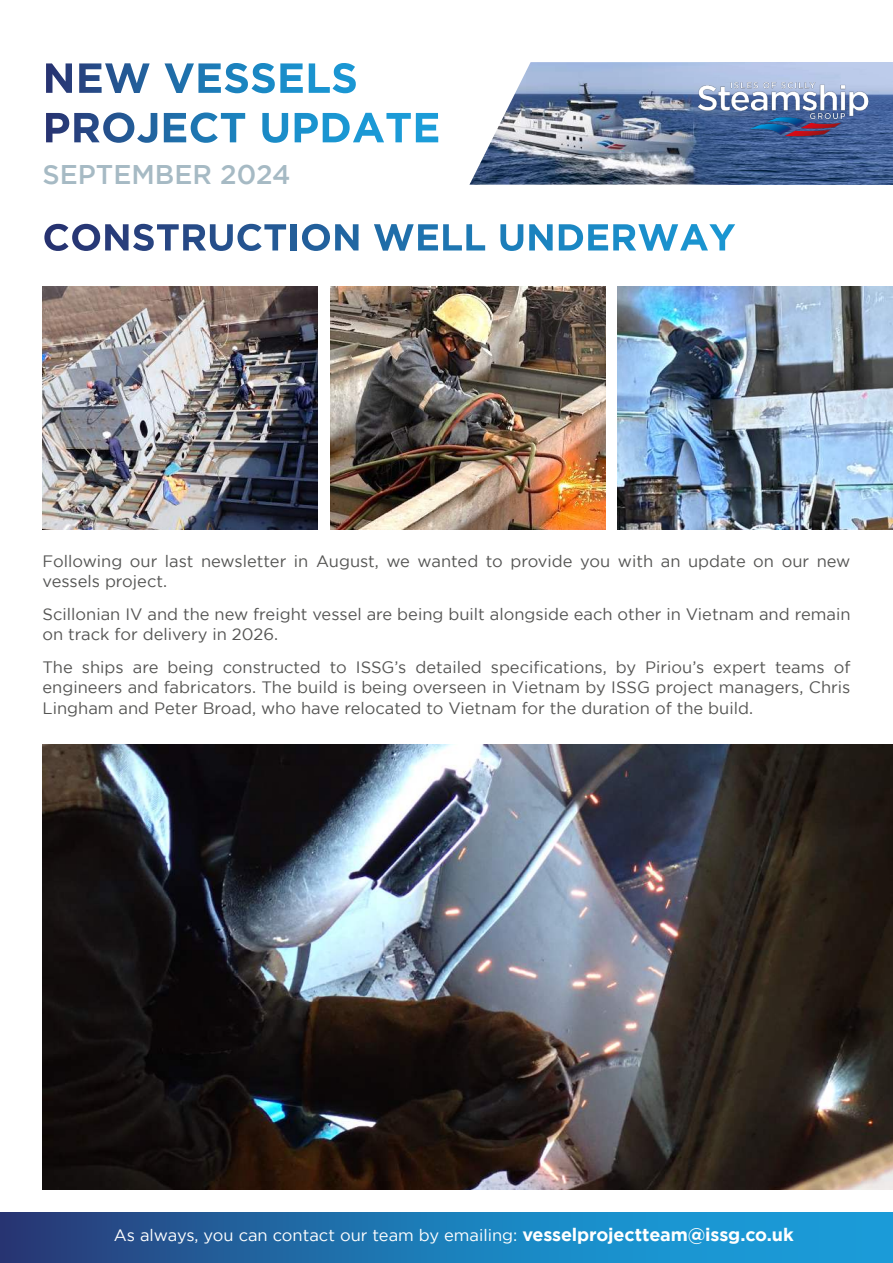
<style>
.page{position:relative;width:893px;height:1263px;background:#fff}
.page>*{position:absolute;margin:0;border:0;box-sizing:border-box;transform-origin:0 0}
.t1{font:500 27px "Gotham";color:#a6bac4}
.t2{font:16.5px/20.2px "Gotham";color:#555554}
.t3{font:16.5px "Gotham";color:#fff}
.s1{font-weight:700;font-size:18px}
</style>
<div class="page">
<img style="left:0;top:1213px;width:893px;height:50px">
<img style="left:537px;top:62px;width:127px;height:123px">
<svg style="left:330px;top:62px;width:207px;height:123px"></svg>
<img style="left:664px;top:62px;width:229px;height:123px">
<img style="left:46px;top:63px;width:26px;height:30px">
<img style="left:79px;top:63px;width:23px;height:30px">
<img style="left:105px;top:63px;width:45px;height:30px">
<img style="left:165px;top:63px;width:29px;height:30px">
<img style="left:198px;top:63px;width:23px;height:30px">
<img style="left:225px;top:63px;width:23px;height:30px">
<img style="left:252px;top:63px;width:23px;height:30px">
<img style="left:280px;top:63px;width:23px;height:30px">
<img style="left:309px;top:63px;width:21px;height:30px">
<img style="left:333px;top:63px;width:23px;height:30px">
<img style="left:46px;top:113px;width:23px;height:29px">
<img style="left:74px;top:113px;width:26px;height:29px">
<img style="left:103px;top:112px;width:31px;height:31px">
<img style="left:137px;top:113px;width:20px;height:30px">
<img style="left:164px;top:113px;width:22px;height:29px">
<img style="left:191px;top:112px;width:27px;height:31px">
<img style="left:221px;top:113px;width:24px;height:29px">
<img style="left:262px;top:113px;width:26px;height:30px">
<img style="left:295px;top:113px;width:23px;height:29px">
<img style="left:323px;top:113px;width:27px;height:29px">
<img style="left:353px;top:113px;width:31px;height:29px">
<img style="left:386px;top:113px;width:25px;height:29px">
<img style="left:416px;top:113px;width:22px;height:29px">
<img style="left:694px;top:72px;width:177px;height:67px">
<img style="left:44px;top:224px;width:25px;height:27px">
<img style="left:72px;top:224px;width:28px;height:27px">
<img style="left:105px;top:224px;width:24px;height:26px">
<img style="left:133px;top:224px;width:21px;height:27px">
<img style="left:157px;top:224px;width:22px;height:26px">
<img style="left:183px;top:224px;width:23px;height:26px">
<img style="left:210px;top:224px;width:23px;height:27px">
<img style="left:237px;top:224px;width:25px;height:27px">
<img style="left:264px;top:224px;width:22px;height:26px">
<img style="left:291px;top:224px;width:6px;height:26px">
<img style="left:302px;top:224px;width:28px;height:27px">
<img style="left:335px;top:224px;width:23px;height:26px">
<img style="left:374px;top:224px;width:40px;height:27px">
<img style="left:418px;top:224px;width:20px;height:26px">
<img style="left:443px;top:224px;width:19px;height:26px">
<img style="left:466px;top:224px;width:19px;height:26px">
<img style="left:500px;top:224px;width:23px;height:27px">
<img style="left:529px;top:224px;width:24px;height:26px">
<img style="left:559px;top:224px;width:24px;height:26px">
<img style="left:588px;top:224px;width:20px;height:26px">
<img style="left:613px;top:224px;width:23px;height:26px">
<img style="left:638px;top:224px;width:40px;height:27px">
<img style="left:680px;top:224px;width:55px;height:26px">
<img style="left:43px;top:744px;width:850px;height:445px">
<img style="left:43px;top:287px;width:275px;height:242px">
<img style="left:330px;top:287px;width:275px;height:242px">
<img style="left:618px;top:287px;width:275px;height:242px">
<h1 class="t1" style="left:43px;top:159px;width:249px">SEPTEMBER 2024</h1>
<p class="t2" style="left:43px;top:552px;width:809px">Following our last newsletter in August, we wanted to provide you with an update on our new vessels project.</p>
<p class="t2" style="left:43px;top:605px;width:809px">Scillonian IV and the new freight vessel are being built alongside each other in Vietnam and remain on track for delivery in 2026.</p>
<p class="t2" style="left:43px;top:657px;width:809px;text-align:justify">The ships are being constructed to ISSG’s detailed specifications, by Piriou’s expert teams of engineers and fabricators. The build is being overseen in Vietnam by ISSG project managers, Chris Lingham and Peter Broad, who have relocated to Vietnam for the duration of the build.</p>
<p class="t3" style="left:114px;top:1229px;width:681px">As always, you can contact our team by emailing: <span class="s1">vesselprojectteam@issg.co.uk</span></p>
</div>
